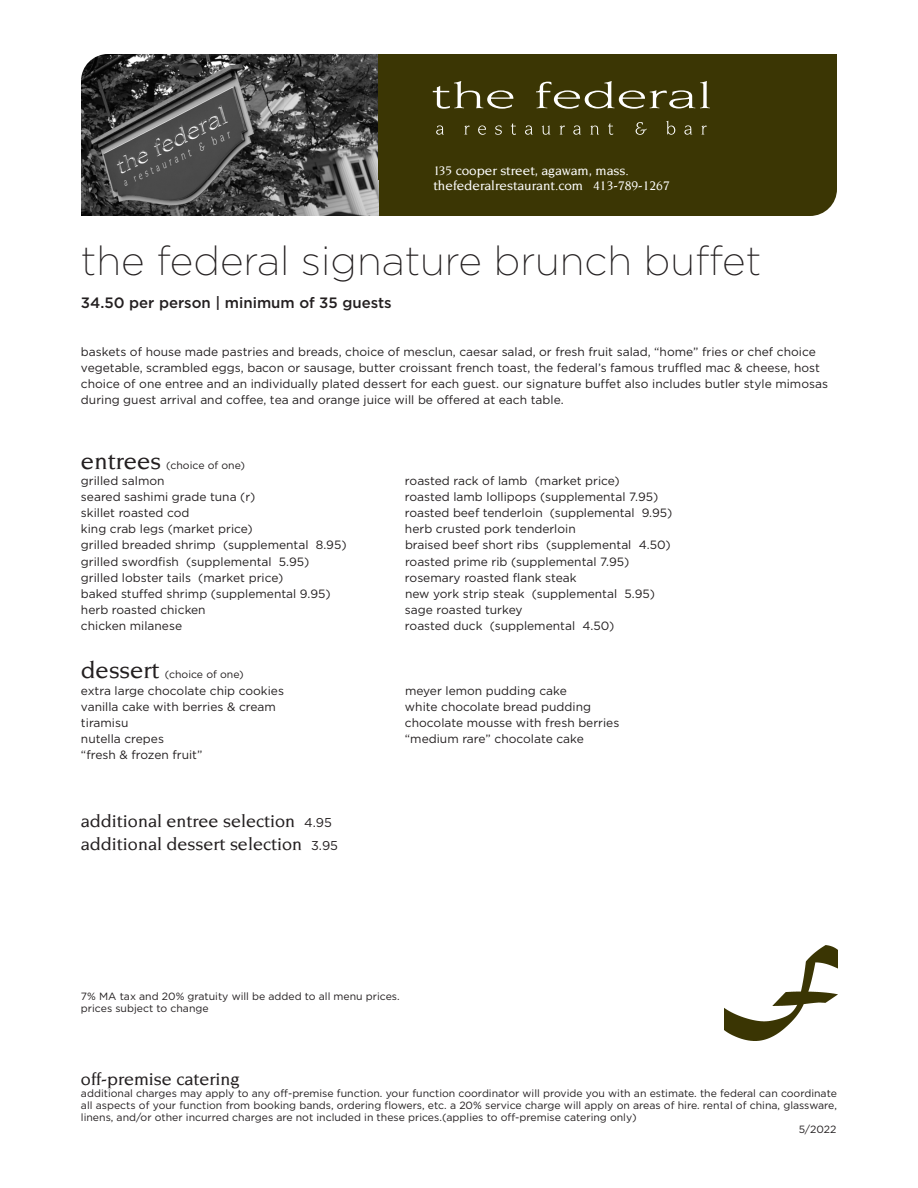
<style>
.page{position:relative;width:918px;height:1188px;background:#fff}
.page>*{position:absolute;margin:0;border:0;box-sizing:border-box;transform-origin:0 0}
.t1{font:200 40.5px "Gotham";color:#231f20}
.t2{font:500 24px "Novarese";color:#231f20}
.t3{font:500 18px/22.5px "Novarese";color:#231f20}
.t4{font:500 15px "Gotham";color:#231f20}
.t5{font:500 13.5px/15px "Novarese";color:#fff}
.t6{font:12px/16.2px "Gotham";color:#231f20}
.t7{font:10.5px/12px "Gotham";color:#231f20}
.s1{font-family:"Gotham";font-weight:400;font-size:12.75px}
</style>
<div class="page">
<img style="left:725px;top:946px;width:113px;height:95px">
<div style="left:322px;top:54px;width:515px;height:162px;background:#3b3604;border-radius:27px"></div>
<svg style="left:433px;top:81px;width:80px;height:28px"></svg>
<svg style="left:536px;top:81px;width:174px;height:28px"></svg>
<svg style="left:436px;top:125px;width:8px;height:10px"></svg>
<svg style="left:464px;top:123px;width:149px;height:12px"></svg>
<svg style="left:636px;top:122px;width:11px;height:13px"></svg>
<svg style="left:666px;top:121px;width:41px;height:14px"></svg>
<div style="left:760px;top:54px;width:77px;height:106px;background:#3b3604"></div>
<img style="left:81px;top:54px;width:297px;height:162px;border-radius:27px">
<img style="left:81px;top:180px;width:204px;height:36px">
<img style="left:285px;top:54px;width:93px;height:162px">
<p class="t5" style="left:434px;top:164px;width:238px">135 cooper street, agawam, mass. thefederalrestaurant.com 413-789-1267</p>
<h1 class="t1" style="left:81px;top:246px;width:682px">the federal signature brunch buffet</h1>
<p class="t4" style="left:81px;top:297px;width:312px">34.50 per person | minimum of 35 guests</p>
<p class="t6" style="left:81px;top:344px;width:749px">baskets of house made pastries and breads, choice of mesclun, caesar salad, or fresh fruit salad, “home” fries or chef choice vegetable, scrambled eggs, bacon or sausage, butter croissant french toast, the federal’s famous truffled mac &amp; cheese, host choice of one entree and an individually plated dessert for each guest. our signature buffet also includes butler style mimosas during guest arrival and coffee, tea and orange juice will be offered at each table.</p>
<h2 class="t2" style="left:81px;top:451px;width:82px">entrees</h2>
<p class="t7" style="left:166px;top:460px;width:80px">(choice of one)</p>
<p class="t6" style="left:81px;top:473px;width:85px">grilled salmon</p>
<p class="t6" style="left:405px;top:473px;width:216px">roasted rack of lamb (market price)</p>
<p class="t6" style="left:81px;top:490px;width:176px">seared sashimi grade tuna (r)</p>
<p class="t6" style="left:405px;top:490px;width:255px">roasted lamb lollipops (supplemental 7.95)</p>
<p class="t6" style="left:81px;top:506px;width:110px">skillet roasted cod</p>
<p class="t6" style="left:405px;top:506px;width:269px">roasted beef tenderloin (supplemental 9.95)</p>
<p class="t6" style="left:81px;top:522px;width:173px">king crab legs (market price)</p>
<p class="t6" style="left:405px;top:522px;width:172px">herb crusted pork tenderloin</p>
<p class="t6" style="left:81px;top:538px;width:267px">grilled breaded shrimp (supplemental 8.95)</p>
<p class="t6" style="left:405px;top:538px;width:267px">braised beef short ribs (supplemental 4.50)</p>
<p class="t6" style="left:81px;top:554px;width:230px">grilled swordfish (supplemental 5.95)</p>
<p class="t6" style="left:405px;top:554px;width:226px">roasted prime rib (supplemental 7.95)</p>
<p class="t6" style="left:81px;top:570px;width:204px">grilled lobster tails (market price)</p>
<p class="t6" style="left:405px;top:570px;width:173px">rosemary roasted flank steak</p>
<p class="t6" style="left:81px;top:586px;width:251px">baked stuffed shrimp (supplemental 9.95)</p>
<p class="t6" style="left:405px;top:586px;width:252px">new york strip steak (supplemental 5.95)</p>
<p class="t6" style="left:81px;top:602px;width:126px">herb roasted chicken</p>
<p class="t6" style="left:405px;top:602px;width:119px">sage roasted turkey</p>
<p class="t6" style="left:81px;top:619px;width:103px">chicken milanese</p>
<p class="t6" style="left:405px;top:619px;width:211px">roasted duck (supplemental 4.50)</p>
<h2 class="t2" style="left:81px;top:661px;width:80px">dessert</h2>
<p class="t7" style="left:165px;top:670px;width:80px">(choice of one)</p>
<p class="t6" style="left:81px;top:683px;width:205px">extra large chocolate chip cookies</p>
<p class="t6" style="left:405px;top:683px;width:163px">meyer lemon pudding cake</p>
<p class="t6" style="left:81px;top:699px;width:196px">vanilla cake with berries &amp; cream</p>
<p class="t6" style="left:405px;top:699px;width:188px">white chocolate bread pudding</p>
<p class="t6" style="left:81px;top:715px;width:49px">tiramisu</p>
<p class="t6" style="left:405px;top:715px;width:216px">chocolate mousse with fresh berries</p>
<p class="t6" style="left:81px;top:731px;width:85px">nutella crepes</p>
<p class="t6" style="left:405px;top:731px;width:180px">“medium rare” chocolate cake</p>
<p class="t6" style="left:81px;top:748px;width:123px">“fresh &amp; frozen fruit”</p>
<h3 class="t3" style="left:81px;top:811px;width:259px">additional entree selection <span class="s1">4.95 </span>additional dessert selection <span class="s1">3.95</span></h3>
<p class="t7" style="left:81px;top:991px;width:320px">7% MA tax and 20% gratuity will be added to all menu prices. prices subject to change</p>
<h3 class="t3" style="left:81px;top:1069px;width:160px">off-premise catering</h3>
<p class="t7" style="left:81px;top:1088px;width:758px">additional charges may apply to any off-premise function. your function coordinator will provide you with an estimate. the federal can coordinate</p>
<p class="t7" style="left:81px;top:1100px;width:758px">all aspects of your function from booking bands, ordering flowers, etc. a 20% service charge will apply on areas of hire. rental of china, glassware,</p>
<p class="t7" style="left:81px;top:1112px;width:557px">linens, and/or other incurred charges are not included in these prices.(applies to off-premise catering only)</p>
<p class="t7" style="left:799px;top:1124px;width:39px">5/2022</p>
</div>
